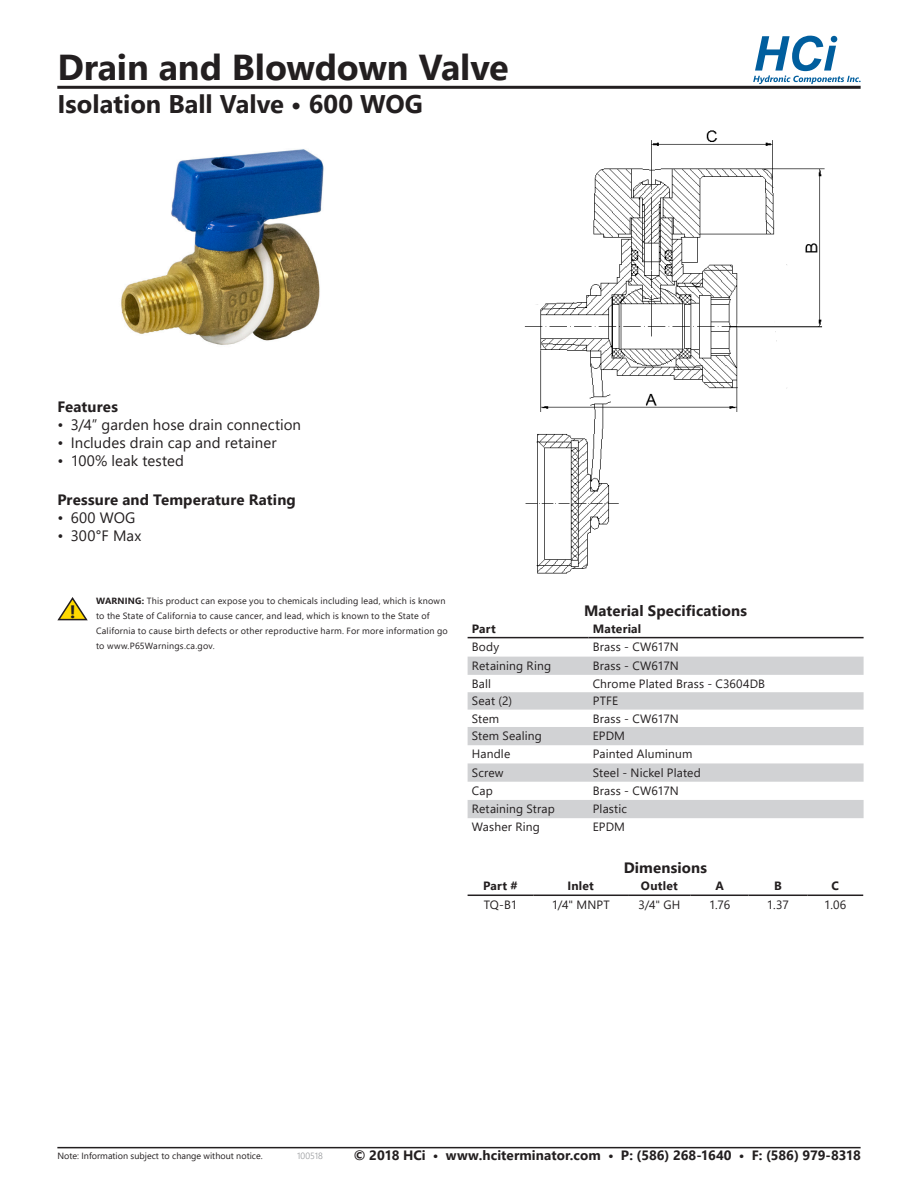
<style>
.page{position:relative;width:918px;height:1188px;background:#fff}
.page>*{position:absolute;margin:0;border:0;box-sizing:border-box;transform-origin:0 0}
.Header_1{font:700 36px "Segoe UI";letter-spacing:-.005em;color:#231f20}
.Header_2{font:700 25.5px "Segoe UI";color:#231f20}
.Header_2-2{font:700 18px "Segoe UI";color:#231f20}
.t1{font:15px "Segoe UI";letter-spacing:.005em;color:#231f20}
.Header_3__Feat__Appr{font:700 15px "Segoe UI";letter-spacing:.01em;color:#231f20}
.Header_4{font:700 15px "Segoe UI";letter-spacing:.01em;color:#231f20}
.t2{font:700 13.5px "Segoe UI";letter-spacing:.005em;color:#231f20}
.Table_Text_Left{font:12px "Segoe UI";letter-spacing:.01em;color:#231f20}
.Table_Text{font:12px "Segoe UI";letter-spacing:.01em;color:#231f20}
.Table_Header{font:700 12px "Segoe UI";letter-spacing:.02em;color:#231f20}
.Table_Header_Left{font:700 12px "Segoe UI";letter-spacing:.015em;color:#231f20}
.Header_2-3{font:9px/15px "Segoe UI";letter-spacing:.02em;color:#231f20}
.Header_2-4{font:9px "Segoe UI";color:#231f20}
.t3{font:300 9px "Segoe UI";color:#939598}
.s1{font-weight:700}
</style>
<div class="page">
<svg style="left:753px;top:36px;width:108px;height:48px"></svg>
<hr style="left:57px;top:86px;width:804px;height:3px;background:#231f20">
<hr style="left:57px;top:1147px;width:804px;height:1px;background:#231f20">
<img style="left:121px;top:149px;width:203px;height:196px">
<img style="left:537px;top:130px;width:288px;height:444px">
<svg style="left:525px;top:436px;width:13px;height:135px"></svg>
<svg style="left:524px;top:293px;width:24px;height:68px"></svg>
<svg style="left:730px;top:258px;width:95px;height:140px"></svg>
<hr style="left:729px;top:327px;width:93px;height:1px;background:#000">
<svg style="left:468px;top:657px;width:396px;height:161px"></svg>
<svg style="left:468px;top:692px;width:396px;height:18px;background:#d2d3d5"></svg>
<hr style="left:468px;top:637px;width:121px;height:1px;background:#231f20">
<hr style="left:589px;top:637px;width:275px;height:1px;background:#231f20">
<hr style="left:468px;top:895px;width:65px;height:1px;background:#231f20">
<hr style="left:533px;top:895px;width:95px;height:1px;background:#231f20">
<hr style="left:628px;top:895px;width:63px;height:1px;background:#231f20">
<hr style="left:691px;top:895px;width:57px;height:1px;background:#231f20">
<hr style="left:748px;top:895px;width:59px;height:1px;background:#231f20">
<hr style="left:807px;top:895px;width:56px;height:1px;background:#231f20">
<svg style="left:57px;top:597px;width:31px;height:24px"></svg>
<p class="Header_1" style="left:57px;top:33px;width:453px">Drain and Blowdown Valve</p>
<p class="Header_2" style="left:57px;top:80px;width:367px">Isolation Ball Valve • 600 WOG</p>
<p class="Header_3__Feat__Appr" style="left:57px;top:392px;width:62px">Features</p>
<p class="t1" style="left:57px;top:410px;width:245px">• 3/4” garden hose drain connection</p>
<p class="t1" style="left:57px;top:428px;width:221px">• Includes drain cap and retainer</p>
<p class="t1" style="left:57px;top:446px;width:128px">• 100% leak tested</p>
<p class="Header_3__Feat__Appr" style="left:57px;top:485px;width:240px">Pressure and Temperature Rating</p>
<p class="t1" style="left:57px;top:503px;width:80px">• 600 WOG</p>
<p class="t1" style="left:57px;top:521px;width:85px">• 300°F Max</p>
<p class="Header_2-2" style="left:70px;top:594px;width:7px">!</p>
<p class="Header_2-3" style="left:96px;top:592px;width:351px"><span class="s1">WARNING:</span> This product can expose you to chemicals including lead, which is known to the State of California to cause cancer, and lead, which is known to the State of</p>
<p class="Header_2-3" style="left:96px;top:622px;width:353px">California to cause birth defects or other reproductive harm. For more information go to www.P65Warnings.ca.gov.</p>
<p class="Header_4" style="left:584px;top:596px;width:165px">Material Specifications</p>
<p class="Table_Header_Left" style="left:472px;top:618px;width:25px">Part</p>
<p class="Table_Header_Left" style="left:593px;top:618px;width:50px">Material</p>
<p class="Table_Text_Left" style="left:472px;top:636px;width:29px">Body</p>
<p class="Table_Text_Left" style="left:593px;top:636px;width:87px">Brass - CW617N</p>
<p class="Table_Text_Left" style="left:472px;top:654px;width:81px">Retaining Ring</p>
<p class="Table_Text_Left" style="left:593px;top:654px;width:87px">Brass - CW617N</p>
<p class="Table_Text_Left" style="left:472px;top:672px;width:21px">Ball</p>
<p class="Table_Text_Left" style="left:593px;top:672px;width:174px">Chrome Plated Brass - C3604DB</p>
<p class="Table_Text_Left" style="left:472px;top:690px;width:42px">Seat (2)</p>
<p class="Table_Text_Left" style="left:593px;top:690px;width:27px">PTFE</p>
<p class="Table_Text_Left" style="left:472px;top:707px;width:29px">Stem</p>
<p class="Table_Text_Left" style="left:593px;top:707px;width:87px">Brass - CW617N</p>
<p class="Table_Text_Left" style="left:472px;top:724px;width:71px">Stem Sealing</p>
<p class="Table_Text_Left" style="left:593px;top:724px;width:34px">EPDM</p>
<p class="Table_Text_Left" style="left:472px;top:743px;width:40px">Handle</p>
<p class="Table_Text_Left" style="left:593px;top:743px;width:101px">Painted Aluminum</p>
<p class="Table_Text_Left" style="left:472px;top:761px;width:33px">Screw</p>
<p class="Table_Text_Left" style="left:593px;top:761px;width:109px">Steel - Nickel Plated</p>
<p class="Table_Text_Left" style="left:472px;top:779px;width:22px">Cap</p>
<p class="Table_Text_Left" style="left:593px;top:779px;width:87px">Brass - CW617N</p>
<p class="Table_Text_Left" style="left:472px;top:797px;width:84px">Retaining Strap</p>
<p class="Table_Text_Left" style="left:593px;top:797px;width:36px">Plastic</p>
<p class="Table_Text_Left" style="left:472px;top:816px;width:69px">Washer Ring</p>
<p class="Table_Text_Left" style="left:593px;top:816px;width:34px">EPDM</p>
<p class="Header_4" style="left:624px;top:853px;width:85px">Dimensions</p>
<p class="Table_Header" style="left:483px;top:874px;width:36px">Part #</p>
<p class="Table_Header" style="left:567px;top:874px;width:28px">Inlet</p>
<p class="Table_Header" style="left:641px;top:874px;width:38px">Outlet</p>
<p class="Table_Header" style="left:715px;top:874px;width:10px">A</p>
<p class="Table_Header" style="left:774px;top:874px;width:9px">B</p>
<p class="Table_Header" style="left:832px;top:874px;width:9px">C</p>
<p class="Table_Text" style="left:484px;top:894px;width:35px">TQ-B1</p>
<p class="Table_Text" style="left:552px;top:894px;width:59px">1/4" MNPT</p>
<p class="Table_Text" style="left:638px;top:894px;width:44px">3/4" GH</p>
<p class="Table_Text" style="left:709px;top:894px;width:23px">1.76</p>
<p class="Table_Text" style="left:767px;top:894px;width:23px">1.37</p>
<p class="Table_Text" style="left:824px;top:894px;width:24px">1.06</p>
<p class="Header_2-4" style="left:57px;top:1147px;width:207px">Note: Information subject to change without notice.</p>
<p class="t3" style="left:297px;top:1147px;width:27px">100518</p>
<h3 class="t2" style="left:354px;top:1142px;width:509px">© 2018 HCi • www.hciterminator.com • P: (586) 268-1640 • F: (586) 979-8318</h3>
</div>
